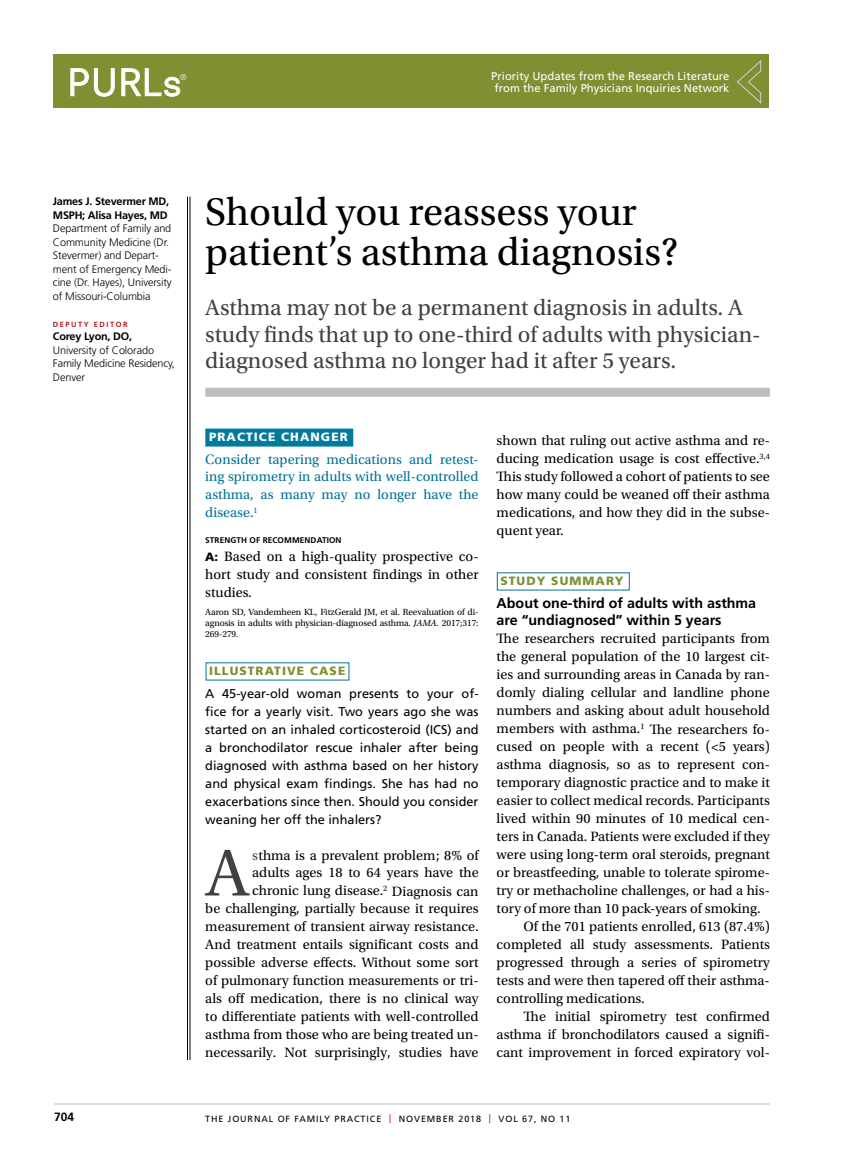
<style>
.page{position:relative;width:851px;height:1161px;background:#fff}
.page>*{position:absolute;margin:0;border:0;box-sizing:border-box;transform-origin:0 0}
.t1{font:69.45px "Utopia Std";color:#414042}
.t2{font:40.5px/40.5px "Utopia Std";color:#000}
.t3{font:36px "Neuzeit SLT Std";letter-spacing:.04em;color:#fff}
.t4{font:23.25px/26.2px "Utopia Std";color:#414042}
.t5{font:14.25px/18px "Utopia Std";color:#000;text-align:justify}
.t6{font:14.25px/18px "Utopia Std";color:#007296;text-align:justify}
.t7{font:700 14.25px/18px "Frutiger LT Std";color:#000}
.t8{font:12.75px/18px "Frutiger LT Std";color:#000;text-align:justify}
.t9{font:900 12px "Frutiger LT Std";letter-spacing:.09em;color:#7f8f32}
.t10{font:900 12px "Frutiger LT Std";letter-spacing:.09em;color:#fff}
.t11{font:700 12px "Frutiger LT Std";color:#000}
.t12{font:11.25px "Frutiger LT Std";color:#fff}
.t13{font:300 10.8px/13.5px "Frutiger LT Std";letter-spacing:-.01em;color:#000}
.t14{font:700 10.8px/13.5px "Frutiger LT Std";letter-spacing:-.02em;color:#000}
.t15{font:9.3px/10.8px "Utopia Std";letter-spacing:-.01em;color:#000;text-align:justify}
.t16{font:9px "Frutiger LT Std";letter-spacing:.1em;color:#000}
.t17{font:700 8.25px "Frutiger LT Std";letter-spacing:.01em;color:#000}
.t18{font:7.8px "Neuzeit SLT Std";color:#fff}
.t19{font:700 7.5px "Frutiger LT Std";letter-spacing:.2em;color:#ba141a}
.s1{font-family:"Frutiger LT Std";font-weight:900;font-size:12px}
.s2{font-style:italic}
.s3{color:#414042}
.s4{color:#c4161c}
</style>
<div class="page">
<hr style="left:54px;top:1104px;width:716px;height:1px;background:#bcbec0">
<div style="left:53px;top:54px;width:716px;height:54px;background:#7f8f32"></div>
<svg style="left:737px;top:60px;width:24px;height:44px"></svg>
<svg style="left:71px;top:68px;width:44px;height:29px"></svg>
<svg style="left:121px;top:68px;width:59px;height:29px"></svg>
<hr style="left:190px;top:197px;width:1px;height:863px;background:#000">
<hr style="left:187px;top:197px;width:1px;height:863px;background:#000">
<div style="left:205px;top:388px;width:565px;height:9px;background:#bcbec0"></div>
<div style="left:205px;top:429px;width:148px;height:18px;background:#007b9d"></div>
<h3 class="t3" style="left:68px;top:60px;width:115px">PURLs</h3>
<p class="t18" style="left:180px;top:72px;width:8px">®</p>
<p class="t12" style="left:491px;top:69px;width:240px">Priority Updates from the Research Literature</p>
<p class="t12" style="left:494px;top:81px;width:237px">from the Family Physicians Inquiries Network</p>
<p class="t14" style="left:53px;top:195px;width:118px">James J. Stevermer MD,<br>MSPH; Alisa Hayes, MD</p>
<p class="t13" style="left:53px;top:222px;width:120px">Department of Family and<br>Community Medicine (Dr.<br>Stevermer) and Depart&shy;ment of Emergency Medi&shy;cine (Dr. Hayes), University of Missouri-Columbia</p>
<p class="t19" style="left:53px;top:320px;width:76px">DEPUTY EDITOR</p>
<p class="t14" style="left:53px;top:330px;width:81px">Corey Lyon, DO,</p>
<p class="t13" style="left:53px;top:343px;width:123px">University of Colorado<br>Family Medicine Residency,<br>Denver</p>
<h2 class="t2" style="left:205px;top:192px;width:474px">Should you reassess your patient’s asthma diagnosis?</h2>
<h3 class="t4" style="left:205px;top:295px;width:557px">Asthma may not be a permanent diagnosis in adults. A study finds that up to one-third of adults with physician&shy;diagnosed asthma no longer had it after 5 years.</h3>
<p class="t10" style="left:209px;top:430px;width:140px">PRACTICE CHANGER</p>
<p class="t6" style="left:205px;top:450px;width:275px">Consider tapering medications and retest&shy;ing spirometry in adults with well-controlled asthma, as many may no longer have the disease.<sup>1</sup></p>
<p class="t17" style="left:205px;top:535px;width:138px">STRENGTH OF RECOMMENDATION</p>
<p class="t5" style="left:205px;top:547px;width:275px"><span class="s1">A:</span> Based on a high-quality prospective co&shy;hort study and consistent findings in other studies.</p>
<p class="t15" style="left:205px;top:607px;width:275px">Aaron SD, Vandemheen KL, FitzGerald JM, et al. Reevaluation of di&shy;agnosis in adults with physician-diagnosed asthma. <span class="s2">JAMA.</span> 2017;317:<br>269-279.</p>
<p class="t9" style="left:209px;top:664px;width:138px">ILLUSTRATIVE CASE</p>
<p class="t8" style="left:205px;top:684px;width:275px">A 45-year-old woman presents to your of&shy;fice for a yearly visit. Two years ago she was started on an inhaled corticosteroid (ICS) and a bronchodilator rescue inhaler after being diagnosed with asthma based on her history and physical exam findings. She has had no exacerbations since then. Should you consider weaning her off the inhalers?</p>
<h1 class="t1" style="left:205px;top:835px;width:46px">A</h1>
<p class="t5" style="left:205px;top:846px;width:275px;text-align:right"><span class="s3">s</span>thma is a prevalent problem; 8% of<br>adults ages 18 to 64 years have the chronic lung disease.<sup>2</sup> Diagnosis can<br>be challenging, partially because it requires measurement of transient airway resistance.<br>And treatment entails significant costs and possible adverse effects. Without some sort of pulmonary function measurements or tri&shy;als off medication, there is no clinical way to differentiate patients with well-controlled asthma from those who are being treated un&shy;necessarily. Not surprisingly, studies have</p>
<p class="t5" style="left:496px;top:432px;width:275px">shown that ruling out active asthma and re&shy;ducing medication usage is cost effective.<sup>3,4<br></sup>This study followed a cohort of patients to see how many could be weaned off their asthma medications, and how they did in the subse&shy;quent year.</p>
<p class="t9" style="left:500px;top:574px;width:124px">STUDY SUMMARY</p>
<p class="t7" style="left:496px;top:594px;width:261px">About one-third of adults with asthma are “undiagnosed” within 5 years</p>
<p class="t5" style="left:496px;top:630px;width:275px">The researchers recruited participants from</p>
<p class="t5" style="left:496px;top:648px;width:275px">the general population of the 10 largest cit-</p>
<p class="t5" style="left:496px;top:666px;width:275px">ies and surrounding areas in Canada by ran-</p>
<p class="t5" style="left:496px;top:684px;width:275px">domly dialing cellular and landline phone</p>
<p class="t5" style="left:496px;top:702px;width:275px">numbers and asking about adult household</p>
<p class="t5" style="left:496px;top:720px;width:275px">members with asthma.<sup>1</sup> The researchers fo-</p>
<p class="t5" style="left:496px;top:738px;width:275px">cused on people with a recent (&lt;5 years)</p>
<p class="t5" style="left:496px;top:756px;width:275px">asthma diagnosis, so as to represent con-</p>
<p class="t5" style="left:496px;top:774px;width:275px">temporary diagnostic practice and to make it</p>
<p class="t5" style="left:496px;top:792px;width:275px">easier to collect medical records. Participants</p>
<p class="t5" style="left:496px;top:810px;width:275px">lived within 90 minutes of 10 medical cen-</p>
<p class="t5" style="left:496px;top:828px;width:275px">ters in Canada. Patients were excluded if they</p>
<p class="t5" style="left:496px;top:846px;width:275px">were using long-term oral steroids, pregnant</p>
<p class="t5" style="left:496px;top:864px;width:275px">or breastfeeding, unable to tolerate spirome-</p>
<p class="t5" style="left:496px;top:882px;width:275px">try or methacholine challenges, or had a his-</p>
<p class="t5" style="left:496px;top:900px;width:265px">tory of more than 10 pack-years of smoking.</p>
<p class="t5" style="left:523px;top:918px;width:248px">Of the 701 patients enrolled, 613 (87.4%)</p>
<p class="t5" style="left:496px;top:936px;width:275px">completed all study assessments. Patients</p>
<p class="t5" style="left:496px;top:954px;width:275px">progressed through a series of spirometry</p>
<p class="t5" style="left:496px;top:972px;width:275px">tests and were then tapered off their asthma-</p>
<p class="t5" style="left:496px;top:990px;width:150px">controlling medications.</p>
<p class="t5" style="left:523px;top:1008px;width:248px">The initial spirometry test confirmed</p>
<p class="t5" style="left:496px;top:1026px;width:275px">asthma if bronchodilators caused a signifi-</p>
<p class="t5" style="left:496px;top:1044px;width:275px">cant improvement in forced expiratory vol-</p>
<p class="t11" style="left:54px;top:1110px;width:22px">704</p>
<p class="t16" style="left:205px;top:1113px;width:366px">THE JOURNAL OF FAMILY PRACTICE <span class="s4">|</span> NOVEMBER 2018 <span class="s4">|</span> VOL 67, NO 11</p>
</div>
